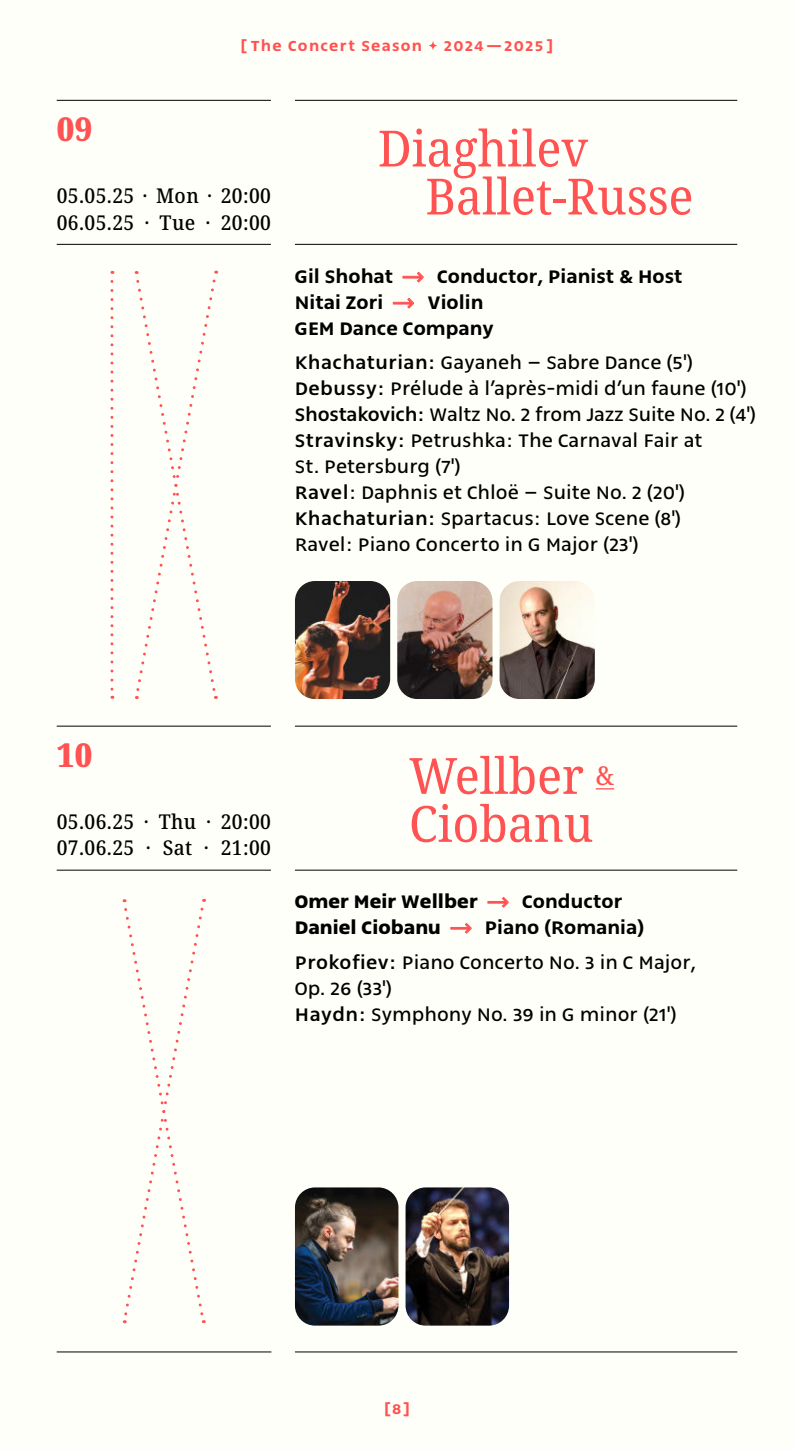
<style>
.page{position:relative;width:794px;height:1450px;background:#fffff9}
.page>*{position:absolute;margin:0;border:0;box-sizing:border-box;transform-origin:0 0}
.t1{font:semi-condensed 50px/48px "Noto Serif Hebrew";color:#ff5252}
.t2{font:900 semi-condensed 33px "Noto Serif Hebrew";color:#ff5252}
.t3{font:22.4px/26px "Narkiss Block TRIAL";color:#000}
.t4{font:600 22.4px/26px "Narkiss Block TRIAL";letter-spacing:.005em;color:#000}
.t5{font:700 22.4px/26px "Narkiss Block TRIAL";letter-spacing:.005em;color:#000}
.t6{font:20.4px/26.6px "Noto Serif Hebrew";letter-spacing:.02em;color:#000}
.t7{font:600 18px "Narkiss Block TRIAL";letter-spacing:.07em;color:#ff5252}
.s1{font-family:"Aktiv Grotesk";font-weight:400;color:#ff5252}
.s2{font-weight:500}
.s3{font-weight:600}
</style>
<div class="page">
<hr style="left:57px;top:100px;width:214px;height:1px;background:#000">
<hr style="left:57px;top:726px;width:214px;height:1px;background:#000">
<hr style="left:295px;top:100px;width:442px;height:1px;background:#000">
<hr style="left:295px;top:244px;width:442px;height:1px;background:#000">
<hr style="left:295px;top:1352px;width:442px;height:1px;background:#000">
<hr style="left:57px;top:244px;width:214px;height:1px;background:#000">
<hr style="left:57px;top:870px;width:214px;height:1px;background:#000">
<hr style="left:57px;top:1352px;width:214px;height:1px;background:#000">
<hr style="left:295px;top:726px;width:442px;height:1px;background:#000">
<hr style="left:295px;top:870px;width:442px;height:1px;background:#000">
<img style="left:295px;top:581px;width:95px;height:118px">
<img style="left:397px;top:581px;width:95px;height:118px">
<img style="left:499px;top:581px;width:96px;height:118px">
<svg style="left:110px;top:281px;width:3px;height:418px"></svg>
<svg style="left:134px;top:271px;width:84px;height:428px"></svg>
<svg style="left:122px;top:899px;width:84px;height:424px"></svg>
<svg style="left:596px;top:788px;width:18px;height:2px"></svg>
<svg style="left:428px;top:41px;width:9px;height:10px"></svg>
<img style="left:295px;top:1187px;width:103px;height:139px">
<img style="left:405px;top:1187px;width:104px;height:139px">
<p class="t7" style="left:240px;top:38px;width:314px">[ The Concert Season 2024—2025 ]</p>
<h2 class="t2" style="left:57px;top:115px;width:37px">09</h2>
<p class="t6" style="left:57px;top:183px;width:216px">05.05.25 · Mon · 20:00<br>06.05.25 · Tue · 20:00</p>
<h1 class="t1" style="left:425px;top:129px;width:269px;text-indent:-48px">Diaghilev<br>Ballet-Russe</h1>
<p class="t4" style="left:295px;top:264px;width:389px">Gil Shohat <span class="s1">→</span> Conductor, Pianist &amp; Host<br>Nitai Zori <span class="s1">→</span> Violin<br>GEM Dance Company</p>
<p class="t3" style="left:295px;top:351px;width:462px"><span class="s2">Khachaturian:</span> Gayaneh – Sabre Dance (5')<br><span class="s2">Debussy:</span> Prélude à l’après-midi d’un faune (10')<br><span class="s2">Shostakovich:</span> Waltz No. 2 from Jazz Suite No. 2 (4')<br><span class="s2">Stravinsky:</span> Petrushka: The Carnaval Fair at<br>St. Petersburg (7')<br><span class="s2">Ravel</span>: Daphnis et Chloë – Suite No. 2 (20')<br><span class="s2">Khachaturian:</span> Spartacus: Love Scene (8')<br>Ravel: Piano Concerto in G Major (23')</p>
<h2 class="t2" style="left:57px;top:741px;width:37px">10</h2>
<p class="t6" style="left:57px;top:809px;width:216px">05.06.25 · Thu · 20:00<br>07.06.25 · Sat · 21:00</p>
<h1 class="t1" style="left:409px;top:757px;width:207px">Wellber <sup>&amp;<br></sup>Ciobanu</h1>
<p class="t5" style="left:295px;top:887px;width:351px">Omer Meir Wellber <span class="s1">→</span> <span class="s3">Conductor<br></span>Daniel Ciobanu <span class="s1">→</span> <span class="s3">Piano (Romania)</span></p>
<p class="t3" style="left:295px;top:950px;width:402px"><span class="s2">Prokofiev:</span> Piano Concerto No. 3 in C Major,<br>Op. 26 (33')<br><span class="s2">Haydn:</span> Symphony No. 39 in G minor (21')</p>
<p class="t7" style="left:384px;top:1401px;width:27px">[8]</p>
</div>
